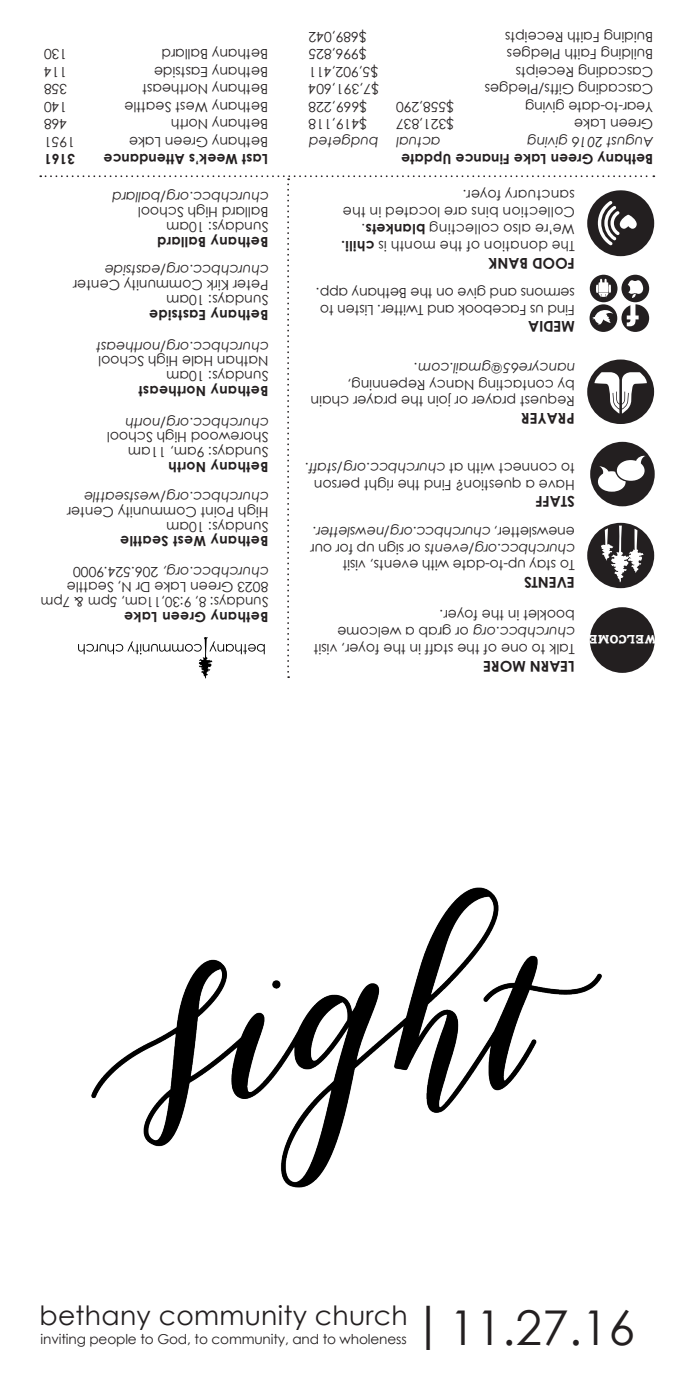
<style>
.page{position:relative;width:693px;height:1386px;background:#fff}
.page>*{position:absolute;margin:0;border:0;box-sizing:border-box;transform-origin:0 0}
.t1{font:47.95px "Century Gothic";color:#231f20}
.t2{font:26.6px "Century Gothic";letter-spacing:.01em;color:#231f20}
.t3{font:700 14.88px "Century Gothic";color:#231f20}
.Bulletin{font:14px/16.8px "Century Gothic";color:#231f20}
.t4{font:700 14px "Century Gothic";letter-spacing:.025em;color:#231f20}
.Bulletin-2{font:italic 14px/14.9px "Century Gothic";color:#231f20}
.Bulletin-3{font:14px/17.2px "Century Gothic";letter-spacing:.02em;color:#231f20;scale:.95 1}
.t5{font:13.65px "Century Gothic";letter-spacing:-.01em;color:#231f20}
.t6{font:12.08px "Carton";letter-spacing:.025em;color:#fff}
.s1{font-style:normal}
.s2{font-style:italic}
.s3{font-weight:700}
</style>
<div class="page">
<svg style="left:40px;top:175px;width:614px;height:503px"></svg>
<img style="left:91px;top:887px;width:511px;height:301px">
<p class="Bulletin" style="left:67px;top:63px;width:25px;rotate:-180deg">130</p>
<p class="Bulletin" style="left:268px;top:63px;width:108px;rotate:-180deg">Bethany Ballard</p>
<p class="Bulletin" style="left:67px;top:80px;width:25px;rotate:-180deg">114</p>
<p class="Bulletin" style="left:268px;top:80px;width:116px;rotate:-180deg">Bethany Eastside</p>
<p class="Bulletin" style="left:67px;top:98px;width:25px;rotate:-180deg">358</p>
<p class="Bulletin" style="left:268px;top:98px;width:127px;rotate:-180deg">Bethany Northeast</p>
<p class="Bulletin" style="left:67px;top:115px;width:25px;rotate:-180deg">140</p>
<p class="Bulletin" style="left:268px;top:115px;width:145px;rotate:-180deg">Bethany West Seattle</p>
<p class="Bulletin" style="left:67px;top:133px;width:25px;rotate:-180deg">468</p>
<p class="Bulletin" style="left:268px;top:133px;width:98px;rotate:-180deg">Bethany North</p>
<p class="Bulletin" style="left:75px;top:150px;width:33px;rotate:-180deg">1951</p>
<p class="Bulletin" style="left:268px;top:150px;width:141px;rotate:-180deg">Bethany Green Lake</p>
<p class="t4" style="left:75px;top:170px;width:33px;rotate:-180deg">3161</p>
<p class="t4" style="left:268px;top:170px;width:166px;rotate:-180deg">Last Week’s Attendance</p>
<p class="Bulletin-2" style="left:268px;top:220px;width:158px;rotate:-180deg"><span class="s1">Ballard High School </span>churchbcc.org/ballard</p>
<p class="Bulletin" style="left:268px;top:235px;width:104px;rotate:-180deg">Sundays: 10am</p>
<p class="t4" style="left:268px;top:252px;width:113px;rotate:-180deg">Bethany Ballard</p>
<p class="Bulletin" style="left:268px;top:293px;width:197px;line-height:14.9px;rotate:-180deg">Peter Kirk Community Center <span class="s2">churchbcc.org/eastside</span></p>
<p class="Bulletin" style="left:268px;top:309px;width:104px;rotate:-180deg">Sundays: 10am</p>
<p class="t4" style="left:268px;top:326px;width:121px;rotate:-180deg">Bethany Eastside</p>
<p class="Bulletin-2" style="left:268px;top:369px;width:174px;rotate:-180deg"><span class="s1">Nathan Hale High School </span>churchbcc.org/northeast</p>
<p class="Bulletin" style="left:268px;top:385px;width:104px;rotate:-180deg">Sundays: 10am</p>
<p class="t4" style="left:268px;top:402px;width:131px;rotate:-180deg">Bethany Northeast</p>
<p class="Bulletin" style="left:268px;top:445px;width:163px;line-height:14.9px;rotate:-180deg">Shorewood High School <span class="s2">churchbcc.org/north</span></p>
<p class="Bulletin" style="left:268px;top:461px;width:142px;rotate:-180deg">Sundays: 9am, 11am</p>
<p class="t4" style="left:268px;top:478px;width:101px;rotate:-180deg">Bethany North</p>
<p class="Bulletin-2" style="left:268px;top:505px;width:186px;rotate:-180deg">churchbcc.org/westseattle</p>
<p class="Bulletin" style="left:268px;top:520px;width:203px;rotate:-180deg">High Point Community Center</p>
<p class="Bulletin" style="left:268px;top:535px;width:104px;rotate:-180deg">Sundays: 10am</p>
<p class="t4" style="left:268px;top:552px;width:150px;rotate:-180deg">Bethany West Seattle</p>
<p class="Bulletin" style="left:268px;top:595px;width:203px;line-height:14.9px;rotate:-180deg">8023 Green Lake Dr N, Seattle <span class="s2">churchbcc.org,</span> 206.524.9000</p>
<p class="Bulletin" style="left:268px;top:611px;width:229px;rotate:-180deg">Sundays: 8, 9:30,11am, 5pm &amp; 7pm</p>
<p class="t4" style="left:268px;top:627px;width:146px;rotate:-180deg">Bethany Green Lake</p>
<p class="Bulletin" style="left:367px;top:45px;width:60px;rotate:-180deg">$689,042</p>
<p class="Bulletin" style="left:653px;top:45px;width:150px;rotate:-180deg">Buiding Faith Receipts</p>
<p class="Bulletin" style="left:367px;top:63px;width:60px;rotate:-180deg">$996,825</p>
<p class="Bulletin" style="left:653px;top:63px;width:148px;rotate:-180deg">Building Faith Pledges</p>
<p class="Bulletin" style="left:378px;top:80px;width:71px;rotate:-180deg">$5,902,411</p>
<p class="Bulletin" style="left:653px;top:80px;width:139px;rotate:-180deg">Cascading Receipts</p>
<p class="Bulletin" style="left:379px;top:98px;width:72px;rotate:-180deg">$7,391,604</p>
<p class="Bulletin" style="left:653px;top:98px;width:170px;rotate:-180deg">Cascading Gifts/Pledges</p>
<p class="Bulletin" style="left:367px;top:115px;width:60px;rotate:-180deg">$669,228</p>
<p class="Bulletin" style="left:454px;top:115px;width:60px;rotate:-180deg">$558,290</p>
<p class="Bulletin" style="left:653px;top:115px;width:130px;rotate:-180deg">Year-to-date giving</p>
<p class="Bulletin" style="left:367px;top:133px;width:60px;rotate:-180deg">$419,118</p>
<p class="Bulletin" style="left:454px;top:133px;width:60px;rotate:-180deg">$321,837</p>
<p class="Bulletin" style="left:653px;top:133px;width:81px;rotate:-180deg">Green Lake</p>
<p class="Bulletin-2" style="left:378px;top:149px;width:71px;rotate:-180deg">budgeted</p>
<p class="Bulletin-2" style="left:440px;top:149px;width:46px;rotate:-180deg">actual</p>
<p class="Bulletin-2" style="left:653px;top:149px;width:128px;rotate:-180deg">August 2016 giving</p>
<p class="t4" style="left:653px;top:170px;width:253px;rotate:-180deg">Bethany Green Lake Finance Update</p>
<p class="Bulletin-3" style="left:575px;top:255px;width:247px;rotate:-180deg">The donation of the month is <span class="s3">chili.<br></span>We’re also collecting <span class="s3">blankets</span>.<br>Collection bins are located in the sanctuary foyer.</p>
<p class="t3" style="left:575px;top:275px;width:88px;rotate:-180deg">FOOD BANK</p>
<p class="Bulletin" style="left:575px;top:318px;width:260px;rotate:-180deg">Find us Facebook and Twitter. Listen to sermons and give on the Bethany app.</p>
<p class="t3" style="left:575px;top:338px;width:48px;rotate:-180deg">MEDIA</p>
<p class="Bulletin" style="left:575px;top:410px;width:266px;rotate:-180deg">Request prayer or join the prayer chain by contacting Nancy Repenning, <span class="s2">nancyre65@gmail.com</span>.</p>
<p class="t3" style="left:575px;top:430px;width:55px;rotate:-180deg">PRAYER</p>
<p class="Bulletin" style="left:575px;top:493px;width:272px;rotate:-180deg">Have a question? Find the right person to connect with at <span class="s2">churchbcc.org/staff.</span></p>
<p class="t3" style="left:575px;top:513px;width:41px;rotate:-180deg">STAFF</p>
<p class="Bulletin" style="left:575px;top:574px;width:266px;rotate:-180deg">To stay up-to-date with events, visit <span class="s2">churchbcc.org/events</span> or sign up for our enewsletter, <span class="s2">churchbcc.org/newsletter.</span></p>
<p class="t3" style="left:575px;top:594px;width:52px;rotate:-180deg">EVENTS</p>
<p class="Bulletin" style="left:575px;top:658px;width:262px;rotate:-180deg">Talk to one of the staff in the foyer, visit <span class="s2">churchbcc.org</span> or grab a welcome booklet in the foyer.</p>
<p class="t3" style="left:575px;top:678px;width:93px;rotate:-180deg">LEARN MORE</p>
<p class="t6" style="left:657px;top:644px;width:69px;rotate:-180deg">welcome</p>
<p class="t2" style="left:40px;top:1297px;width:370px">bethany community church</p>
<p class="t5" style="left:41px;top:1329px;width:368px">inviting people to God, to community, and to wholeness</p>
<p class="t1" style="left:412px;top:1294px;width:225px">|11.27.16</p>
</div>
